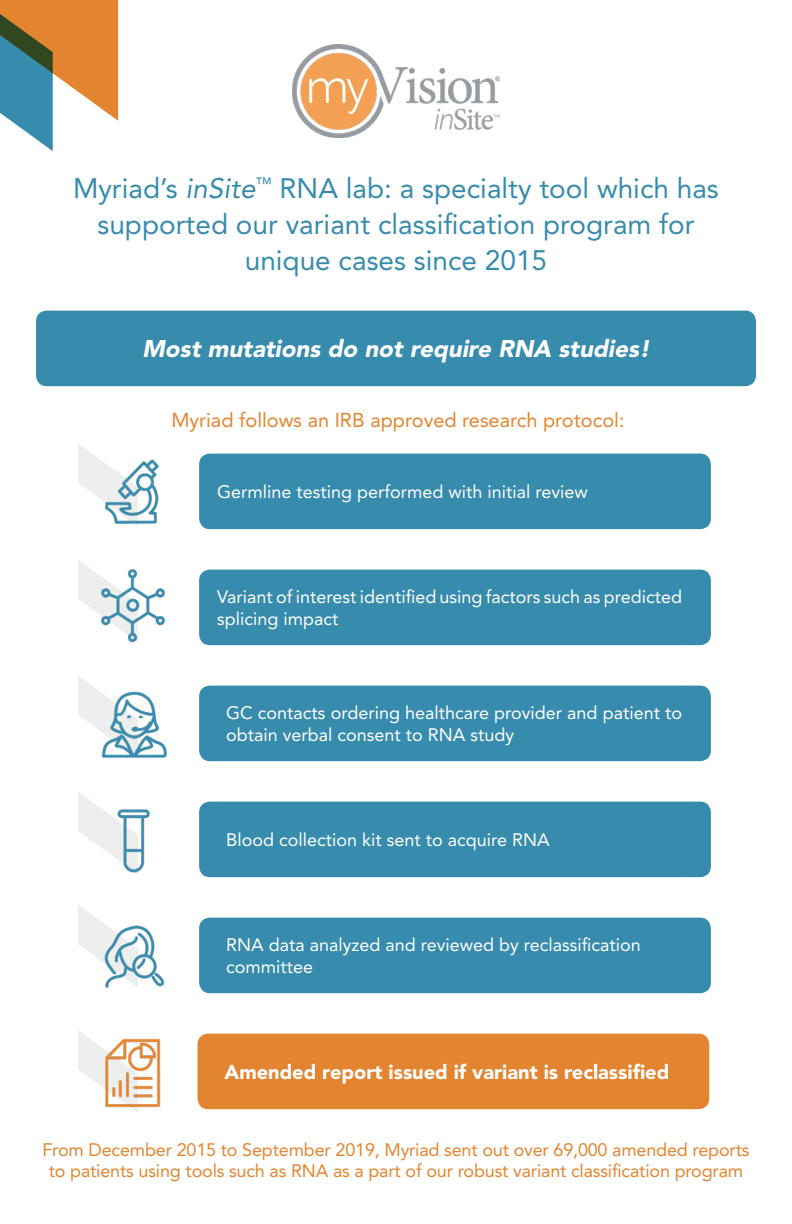
<style>
.page{position:relative;width:792px;height:1224px;background:#fff}
.page>*{position:absolute;margin:0;border:0;box-sizing:border-box;transform-origin:0 0}
.t1{font:28px/36px "Avenir LT Std";color:#378bad;text-align:center}
.t2{font:italic 900 24px "Avenir LT Std";color:#fff}
.t3{font:20px "Avenir LT Std";color:#e38530}
.t4{font:900 20px "Avenir LT Std";color:#fff}
.t5{font:18px/21.6px "Avenir LT Std";color:#fff}
.t6{font:18px/21.6px "Avenir LT Std";letter-spacing:-.01em;color:#e38530;text-align:center}
.s1{font-style:italic}
</style>
<div class="page">
<svg style="left:78px;top:905px;width:7px;height:44px"></svg>
<svg style="left:78px;top:1030px;width:7px;height:44px"></svg>
<svg style="left:78px;top:792px;width:7px;height:43px"></svg>
<svg style="left:78px;top:676px;width:7px;height:43px"></svg>
<svg style="left:78px;top:560px;width:7px;height:43px"></svg>
<svg style="left:78px;top:444px;width:7px;height:43px"></svg>
<div style="left:36px;top:311px;width:720px;height:75px;background:#378bad;border-radius:11px"></div>
<svg style="left:0;top:0;width:118px;height:151px"></svg>
<div style="left:199px;top:454px;width:512px;height:75px;background:#378bad;border-radius:11px"></div>
<img style="left:85px;top:449px;width:74px;height:77px">
<div style="left:199px;top:570px;width:512px;height:75px;background:#378bad;border-radius:11px"></div>
<img style="left:85px;top:565px;width:81px;height:77px">
<div style="left:199px;top:686px;width:512px;height:75px;background:#378bad;border-radius:11px"></div>
<img style="left:85px;top:681px;width:82px;height:77px">
<div style="left:199px;top:802px;width:512px;height:75px;background:#378bad;border-radius:11px"></div>
<img style="left:85px;top:797px;width:65px;height:77px">
<div style="left:199px;top:918px;width:512px;height:75px;background:#378bad;border-radius:11px"></div>
<img style="left:85px;top:910px;width:80px;height:78px">
<div style="left:198px;top:1034px;width:511px;height:75px;background:#e38530;border-radius:11px"></div>
<img style="left:85px;top:1035px;width:76px;height:77px">
<img style="left:293px;top:45px;width:206px;height:93px">
<p class="t1" style="left:73px;top:171px;width:647px">Myriad’s <span class="s1">inSite</span><sup>™</sup> RNA lab: a specialty tool which has supported our variant classification program for unique cases since 2015</p>
<p class="t2" style="left:142px;top:335px;width:514px">Most mutations do not require RNA studies!</p>
<p class="t3" style="left:171px;top:408px;width:455px">Myriad follows an IRB approved research protocol:</p>
<p class="t5" style="left:217px;top:481px;width:372px">Germline testing performed with initial review</p>
<p class="t5" style="left:217px;top:586px;width:467px">Variant of interest identified using factors such as predicted splicing impact</p>
<p class="t5" style="left:226px;top:702px;width:458px">GC contacts ordering healthcare provider and patient to obtain verbal consent to RNA study</p>
<p class="t5" style="left:226px;top:829px;width:325px">Blood collection kit sent to acquire RNA</p>
<p class="t5" style="left:226px;top:935px;width:416px">RNA data analyzed and reviewed by reclassification committee</p>
<p class="t4" style="left:225px;top:1060px;width:446px">Amended report issued if variant is reclassified</p>
<p class="t6" style="left:42px;top:1139px;width:709px">From December 2015 to September 2019, Myriad sent out over 69,000 amended reports to patients using tools such as RNA as a part of our robust variant classification program</p>
</div>
